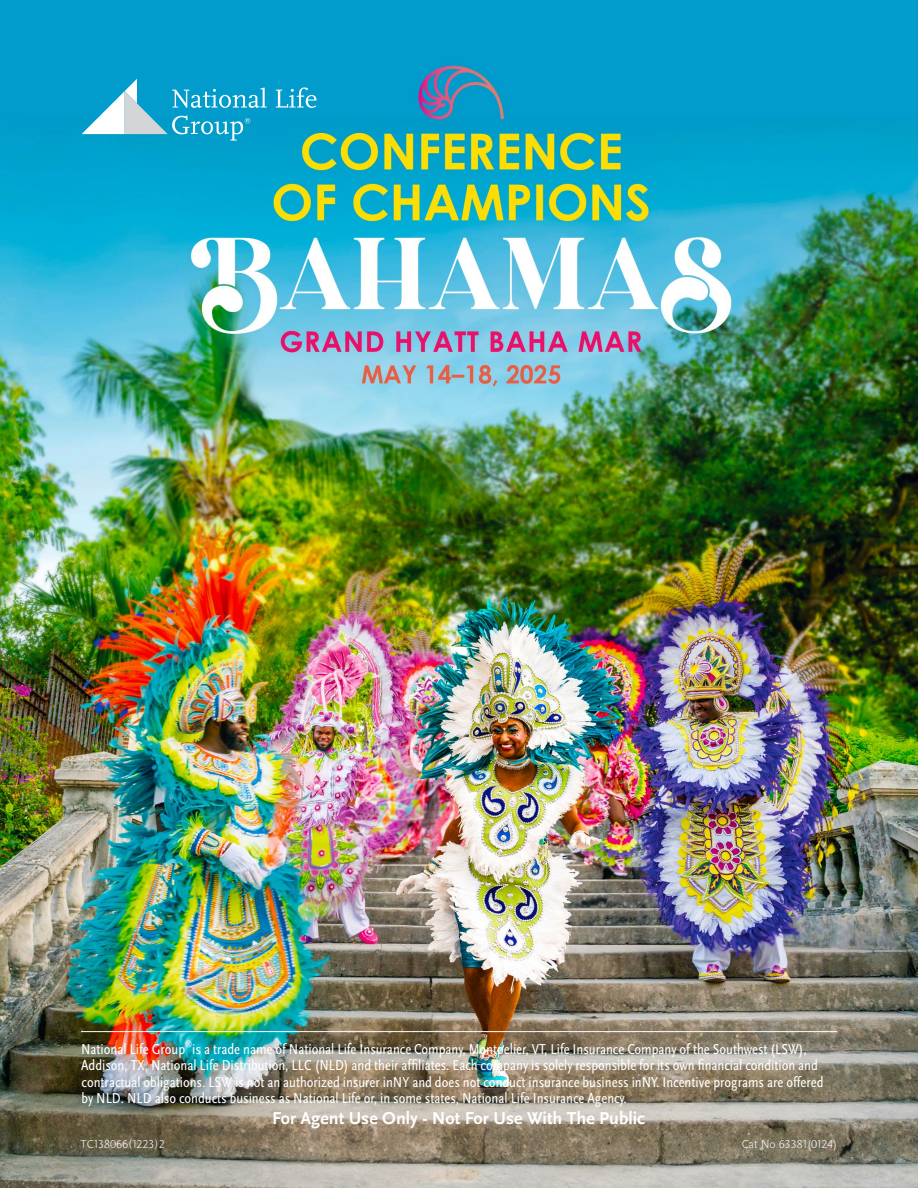
<style>
.page{position:relative;width:918px;height:1188px;background:#fff}
.page>*{position:absolute;margin:0;border:0;box-sizing:border-box;transform-origin:0 0}
.t1{font:700 18px "Scala Sans OT";color:#fff}
.t2{font:condensed 15px/16.5px "Scala Sans OT";color:#fff}
.t3{font:300 12px "Scala Sans OT";color:#fff}
.t4{font:condensed 8.7px "Scala Sans OT";color:#fff}
</style>
<div class="page">
<img style="left:0;top:0;width:918px;height:1188px">
<hr style="left:81px;top:1031px;width:756px;height:1px;background:#fff">
<svg style="left:276px;top:87px;width:40px;height:21px"></svg>
<svg style="left:82px;top:79px;width:185px;height:62px;background:#3cb1d4"></svg>
<p class="t2" style="left:81px;top:1040px;width:106px">National Life Group</p>
<p class="t4" style="left:185px;top:1038px;width:9px">®</p>
<p class="t2" style="left:81px;top:1040px;width:744px;text-indent:111px">is a trade name of National Life Insurance Company, Montpelier, VT, Life Insurance Company of the Southwest (LSW), Addison, TX, National Life Distribution, LLC (NLD) and their affiliates. Each company is solely responsible for its own financial condition and contractual obligations. LSW is not an authorized insurer inNY and does not conduct insurance business inNY. Incentive programs are offered by NLD. NLD also conducts business as National Life or, in some states, National Life Insurance Agency.</p>
<p class="t1" style="left:272px;top:1108px;width:375px">For Agent Use Only - Not For Use With The Public</p>
<p class="t3" style="left:80px;top:1136px;width:86px">TC138066(1223)2</p>
<p class="t3" style="left:742px;top:1136px;width:97px">Cat No 63381(0124)</p>
</div>
